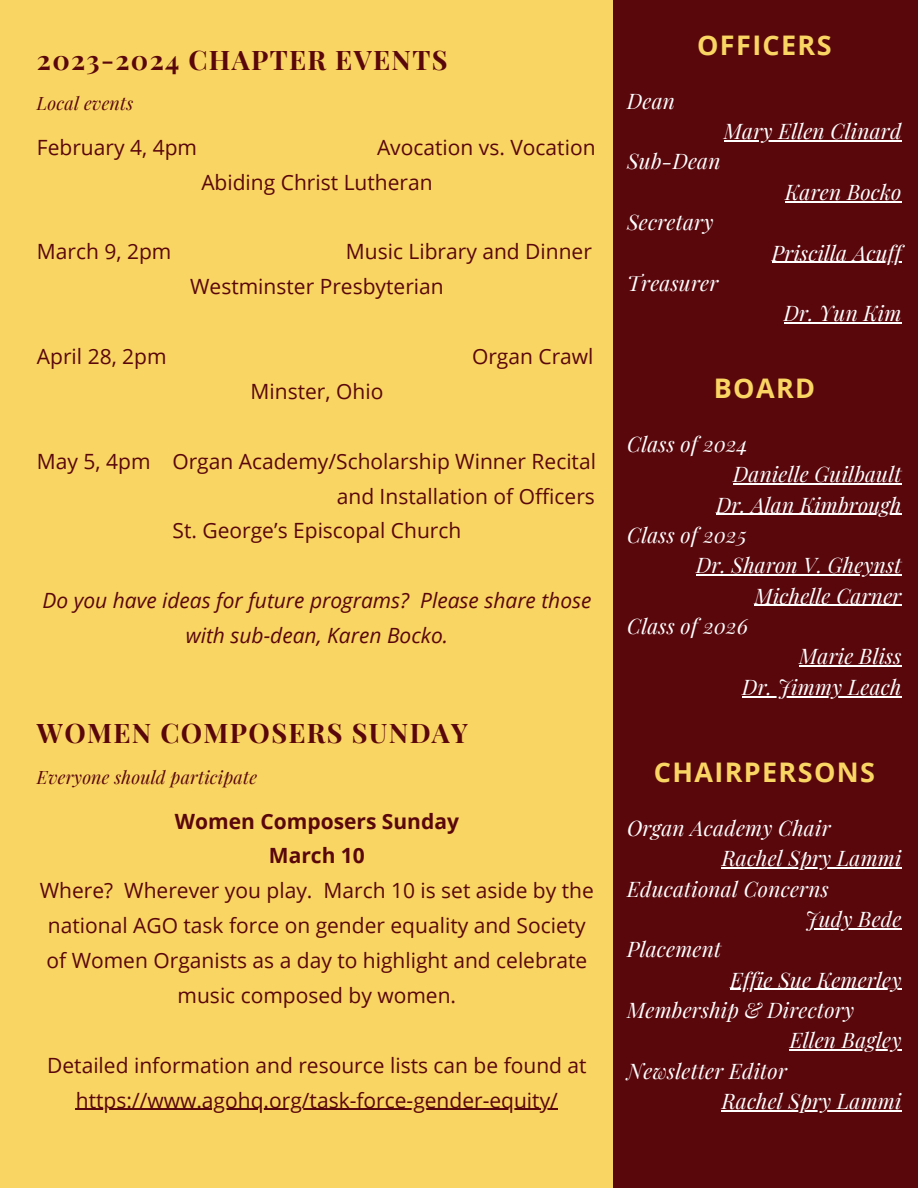
<style>
.page{position:relative;width:918px;height:1188px;background:#f9d563}
.page>*{position:absolute;margin:0;border:0;box-sizing:border-box;transform-origin:0 0}
.t1{font:700 27px "Playfair Display";letter-spacing:.05em;color:#5a070c}
.t2{font:700 27px "Open Sans";letter-spacing:.05em;color:#f9d563}
.t3{font:21px/34.8px "Open Sans";color:#5a070c;text-align:center}
.t4{font:italic 21px/30.3px "Playfair Display";letter-spacing:.01em;color:#fff;text-align:right}
.t5{font:italic 21px/34.8px "Open Sans";color:#5a070c;text-align:center}
.t6{font:700 21px "Open Sans";color:#5a070c}
.t7{font:italic 18px "Playfair Display";letter-spacing:.01em;color:#5a070c}
</style>
<div class="page">
<div style="left:613px;top:0;width:305px;height:1188px;background:#5a070c"></div>
<hr style="left:724px;top:140px;width:178px;height:1px;background:#fff">
<hr style="left:785px;top:201px;width:117px;height:1px;background:#fff">
<hr style="left:772px;top:262px;width:130px;height:1px;background:#fff">
<hr style="left:784px;top:322px;width:118px;height:2px;background:#fff">
<hr style="left:733px;top:483px;width:169px;height:1px;background:#fff">
<hr style="left:716px;top:514px;width:186px;height:1px;background:#fff">
<hr style="left:696px;top:574px;width:206px;height:2px;background:#fff">
<hr style="left:755px;top:605px;width:147px;height:1px;background:#fff">
<hr style="left:799px;top:666px;width:103px;height:1px;background:#fff">
<hr style="left:742px;top:696px;width:160px;height:1px;background:#fff">
<hr style="left:722px;top:867px;width:180px;height:1px;background:#fff">
<hr style="left:805px;top:928px;width:97px;height:1px;background:#fff">
<hr style="left:730px;top:989px;width:172px;height:1px;background:#fff">
<hr style="left:790px;top:1050px;width:112px;height:1px;background:#fff">
<hr style="left:722px;top:1110px;width:180px;height:1px;background:#fff">
<hr style="left:76px;top:1109px;width:482px;height:1px;background:#5a070c">
<h1 class="t1" style="left:37px;top:40px;width:412px">2023-2024 CHAPTER EVENTS</h1>
<p class="t7" style="left:37px;top:91px;width:98px">Local events</p>
<p class="t3" style="left:37px;top:129px;width:162px">February 4, 4pm</p>
<p class="t3" style="left:377px;top:129px;width:220px">Avocation vs. Vocation</p>
<p class="t3" style="left:201px;top:164px;width:233px">Abiding Christ Lutheran</p>
<p class="t3" style="left:37px;top:234px;width:136px">March 9, 2pm</p>
<p class="t3" style="left:346px;top:234px;width:248px">Music Library and Dinner</p>
<p class="t3" style="left:190px;top:269px;width:255px">Westminster Presbyterian</p>
<p class="t3" style="left:37px;top:338px;width:131px">April 28, 2pm</p>
<p class="t3" style="left:472px;top:338px;width:123px">Organ Crawl</p>
<p class="t3" style="left:251px;top:373px;width:134px">Minster, Ohio</p>
<p class="t3" style="left:37px;top:443px;width:561px">May 5, 4pm Organ Academy/Scholarship Winner Recital</p>
<p class="t3" style="left:337px;top:478px;width:260px">and Installation of Officers</p>
<h1 class="t3" style="left:173px;top:513px;width:290px">St. George’s Episcopal Church</h1>
<p class="t5" style="left:42px;top:583px;width:550px">Do you have ideas for future programs? Please share those with sub-dean, Karen Bocko.</p>
<p class="t1" style="left:37px;top:714px;width:433px">WOMEN COMPOSERS SUNDAY</p>
<p class="t7" style="left:37px;top:765px;width:222px">Everyone should participate</p>
<p class="t6" style="left:175px;top:806px;width:286px">Women Composers Sunday</p>
<p class="t6" style="left:269px;top:841px;width:97px">March 10</p>
<p class="t3" style="left:40px;top:873px;width:556px">Where? Wherever you play. March 10 is set aside by the national AGO task force on gender equality and Society of Women Organists as a day to highlight and celebrate music composed by women.</p>
<p class="t3" style="left:47px;top:1047px;width:541px">Detailed information and resource lists can be found at</p>
<p class="t3" style="left:76px;top:1082px;width:484px">https://www.agohq.org/task-force-gender-equity/</p>
<p class="t4" style="left:627px;top:85px;width:50px">Dean</p>
<h1 class="t2" style="left:697px;top:26px;width:136px">OFFICERS</h1>
<p class="t4" style="left:724px;top:115px;width:179px">Mary Ellen Clinard</p>
<p class="t4" style="left:627px;top:146px;width:95px">Sub-Dean</p>
<p class="t4" style="left:627px;top:206px;width:88px">Secretary</p>
<p class="t4" style="left:627px;top:267px;width:93px">Treasurer</p>
<p class="t4" style="left:785px;top:176px;width:118px">Karen Bocko</p>
<p class="t4" style="left:772px;top:237px;width:131px">Priscilla Acuff</p>
<p class="t4" style="left:784px;top:297px;width:119px">Dr. Yun Kim</p>
<p class="t2" style="left:714px;top:369px;width:103px">BOARD</p>
<p class="t4" style="left:627px;top:428px;width:122px">Class of 2024</p>
<p class="t4" style="left:733px;top:458px;width:170px">Danielle Guilbault</p>
<h1 class="t4" style="left:716px;top:489px;width:187px">Dr. Alan Kimbrough</h1>
<p class="t4" style="left:627px;top:519px;width:121px">Class of 2025</p>
<p class="t4" style="left:696px;top:549px;width:207px">Dr. Sharon V. Gheynst<br>Michelle Carner</p>
<p class="t4" style="left:627px;top:610px;width:123px">Class of 2026</p>
<p class="t4" style="left:799px;top:641px;width:104px">Marie Bliss</p>
<p class="t4" style="left:742px;top:671px;width:161px">Dr. Jimmy Leach</p>
<p class="t2" style="left:654px;top:753px;width:223px">CHAIRPERSONS</p>
<p class="t4" style="left:627px;top:812px;width:205px">Organ Academy Chair</p>
<h1 class="t4" style="left:722px;top:842px;width:181px">Rachel Spry Lammi</h1>
<p class="t4" style="left:627px;top:873px;width:203px">Educational Concerns</p>
<p class="t4" style="left:805px;top:903px;width:98px">Judy Bede</p>
<p class="t4" style="left:627px;top:933px;width:96px">Placement</p>
<p class="t4" style="left:730px;top:964px;width:173px">Effie Sue Kemerley</p>
<p class="t4" style="left:627px;top:994px;width:228px">Membership &amp; Directory</p>
<p class="t4" style="left:790px;top:1025px;width:113px">Ellen Bagley</p>
<p class="t4" style="left:627px;top:1055px;width:161px">Newsletter Editor</p>
<p class="t4" style="left:722px;top:1085px;width:181px">Rachel Spry Lammi</p>
</div>
